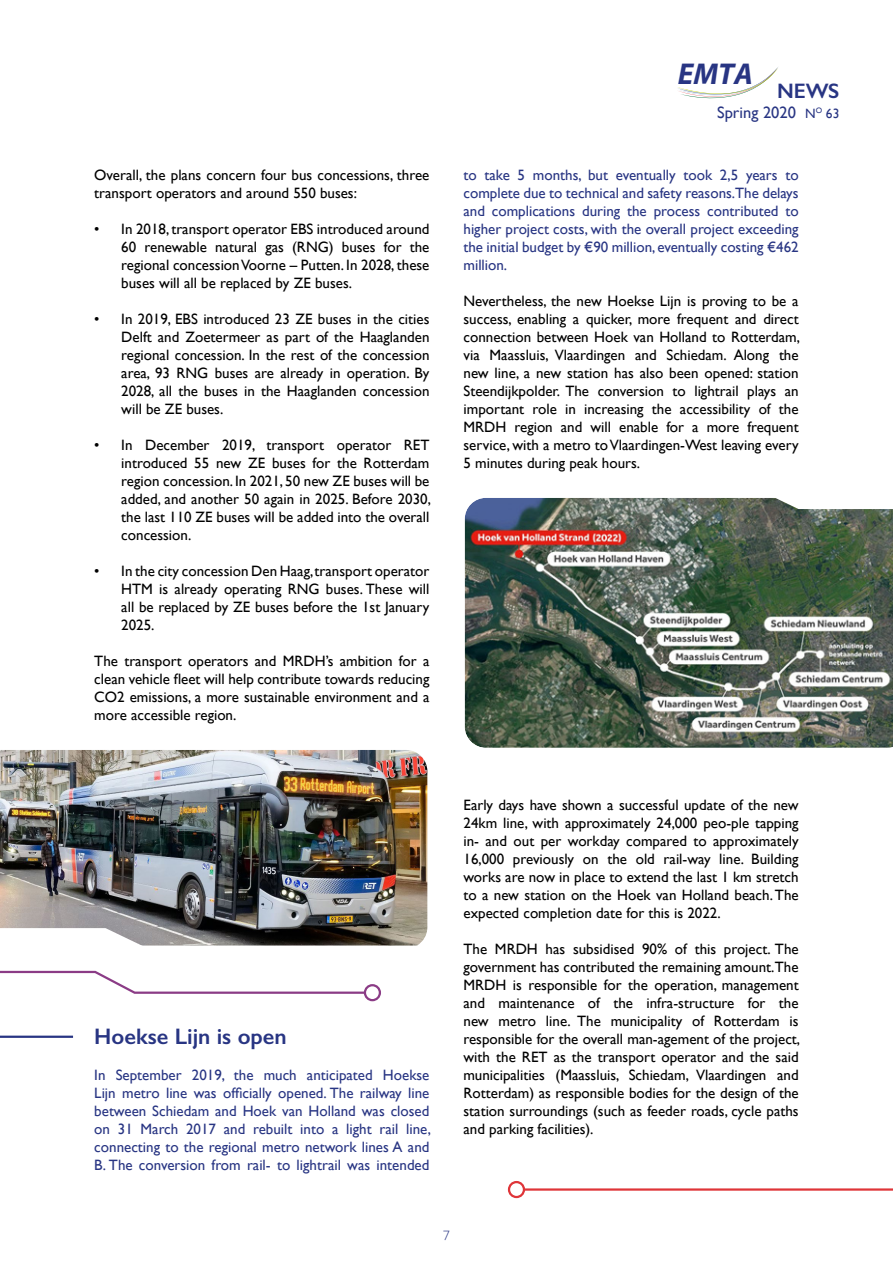
<style>
.page{position:relative;width:893px;height:1263px;background:#fff}
.page>*{position:absolute;margin:0;border:0;box-sizing:border-box;transform-origin:0 0}
.t1{font:italic 700 30.15px "Myriad Pro";color:#283583}
.t2{font:600 22.5px "Gill Sans";color:#283583}
.t3{font:600 21px "Gill Sans";color:#283583}
.t4{font:16.5px "Gill Sans";color:#283583}
.t5{font:15px/18px "Gill Sans";color:#000;text-align:justify}
.t6{font:15px/18px "Gill Sans";color:#283583;text-align:justify}
.t7{font:300 13.5px "Gill Sans";color:#283583}
.s1{font-size:13.5px}
</style>
<div class="page">
<hr style="left:0;top:1035px;width:73px;height:3px;background:#283583">
<hr style="left:516px;top:1188px;width:377px;height:3px;background:#df3539">
<div style="left:509px;top:1182px;width:15px;height:15px;background:#fff;border-radius:50%"></div>
<div style="left:508px;top:1181px;width:17px;height:17px;border:2px solid #df3539;border-radius:50%"></div>
<svg style="left:0;top:970px;width:381px;height:24px"></svg>
<div style="left:365px;top:985px;width:15px;height:15px;background:#fff;border-radius:50%"></div>
<div style="left:364px;top:984px;width:17px;height:17px;border:2px solid #8b3c86;border-radius:50%"></div>
<img style="left:0;top:750px;width:427px;height:195px">
<img style="left:464px;top:498px;width:429px;height:250px">
<svg style="left:758px;top:498px;width:135px;height:11px"></svg>
<svg style="left:0;top:928px;width:146px;height:18px"></svg>
<svg style="left:677px;top:67px;width:101px;height:31px"></svg>
<p class="t5" style="left:94px;top:166px;width:337px">Overall, the plans concern four bus concessions, three transport operators and around 550 buses:</p>
<p class="t5" style="left:121px;top:220px;width:310px;text-indent:-27px">• In 2018, transport operator EBS introduced around 60 renewable natural gas (RNG) buses for the regional concession Voorne – Putten. In 2028, these buses will all be replaced by ZE buses.</p>
<p class="t5" style="left:121px;top:310px;width:310px;text-indent:-27px">• In 2019, EBS introduced 23 ZE buses in the cities Delft and Zoetermeer as part of the Haaglanden regional concession. In the rest of the concession area, 93 RNG buses are already in operation. By 2028, all the buses in the Haaglanden concession will be ZE buses.</p>
<p class="t5" style="left:121px;top:436px;width:311px;text-indent:-27px">• In December 2019, transport operator RET introduced 55 new ZE buses for the Rotterdam region concession. In 2021, 50 new ZE buses will be added, and another 50 again in 2025. Before 2030, the last 110 ZE buses will be added into the overall concession.</p>
<p class="t5" style="left:121px;top:562px;width:310px;text-indent:-27px">• In the city concession Den Haag, transport operator HTM is already operating RNG buses. These will all be replaced by ZE buses before the 1st January 2025.</p>
<p class="t5" style="left:94px;top:652px;width:337px">The transport operators and MRDH’s ambition for a clean vehicle fleet will help contribute towards reducing CO2 emissions, a more sustainable environment and a more accessible region.</p>
<h1 class="t1" style="left:678px;top:54px;width:77px">EMTA</h1>
<h3 class="t3" style="left:777px;top:78px;width:64px">NEWS</h3>
<p class="t4" style="left:717px;top:103px;width:124px">Spring 2020 <span class="s1">N</span><sup>O</sup> <span class="s1">63</span></p>
<p class="t6" style="left:463px;top:166px;width:337px">to take 5 months, but eventually took 2,5 years to complete due to technical and safety reasons.The delays and complications during the process contributed to higher project costs, with the overall project exceeding the initial budget by €90 million, eventually costing €462 million.</p>
<p class="t5" style="left:463px;top:292px;width:338px">Nevertheless, the new Hoekse Lijn is proving to be a success, enabling a quicker, more frequent and direct connection between Hoek van Holland to Rotterdam, via Maassluis, Vlaardingen and Schiedam. Along the new line, a new station has also been opened: station Steendijkpolder. The conversion to lightrail plays an important role in increasing the accessibility of the MRDH region and will enable for a more frequent service, with a metro to Vlaardingen-West leaving every 5 minutes during peak hours.</p>
<h2 class="t2" style="left:94px;top:1023px;width:194px">Hoekse Lijn is open</h2>
<p class="t6" style="left:94px;top:1066px;width:338px">In September 2019, the much anticipated Hoekse Lijn metro line was officially opened. The railway line between Schiedam and Hoek van Holland was closed on 31 March 2017 and rebuilt into a light rail line, connecting to the regional metro network lines A and B. The conversion from rail- to lightrail was intended</p>
<p class="t5" style="left:463px;top:796px;width:337px">Early days have shown a successful update of the new 24km line, with approximately 24,000 peo-ple tapping in- and out per workday compared to approximately 16,000 previously on the old rail-way line. Building works are now in place to extend the last 1 km stretch to a new station on the Hoek van Holland beach. The expected completion date for this is 2022.</p>
<p class="t5" style="left:463px;top:940px;width:338px">The MRDH has subsidised 90% of this project. The government has contributed the remaining amount.The MRDH is responsible for the operation, management and maintenance of the infra-structure for the new metro line. The municipality of Rotterdam is responsible for the overall man-agement of the project, with the RET as the transport operator and the said municipalities (Maassluis, Schiedam, Vlaardingen and Rotterdam) as responsible bodies for the design of the station surroundings (such as feeder roads, cycle paths and parking facilities).</p>
<p class="t7" style="left:443px;top:1225px;width:8px">7</p>
</div>
